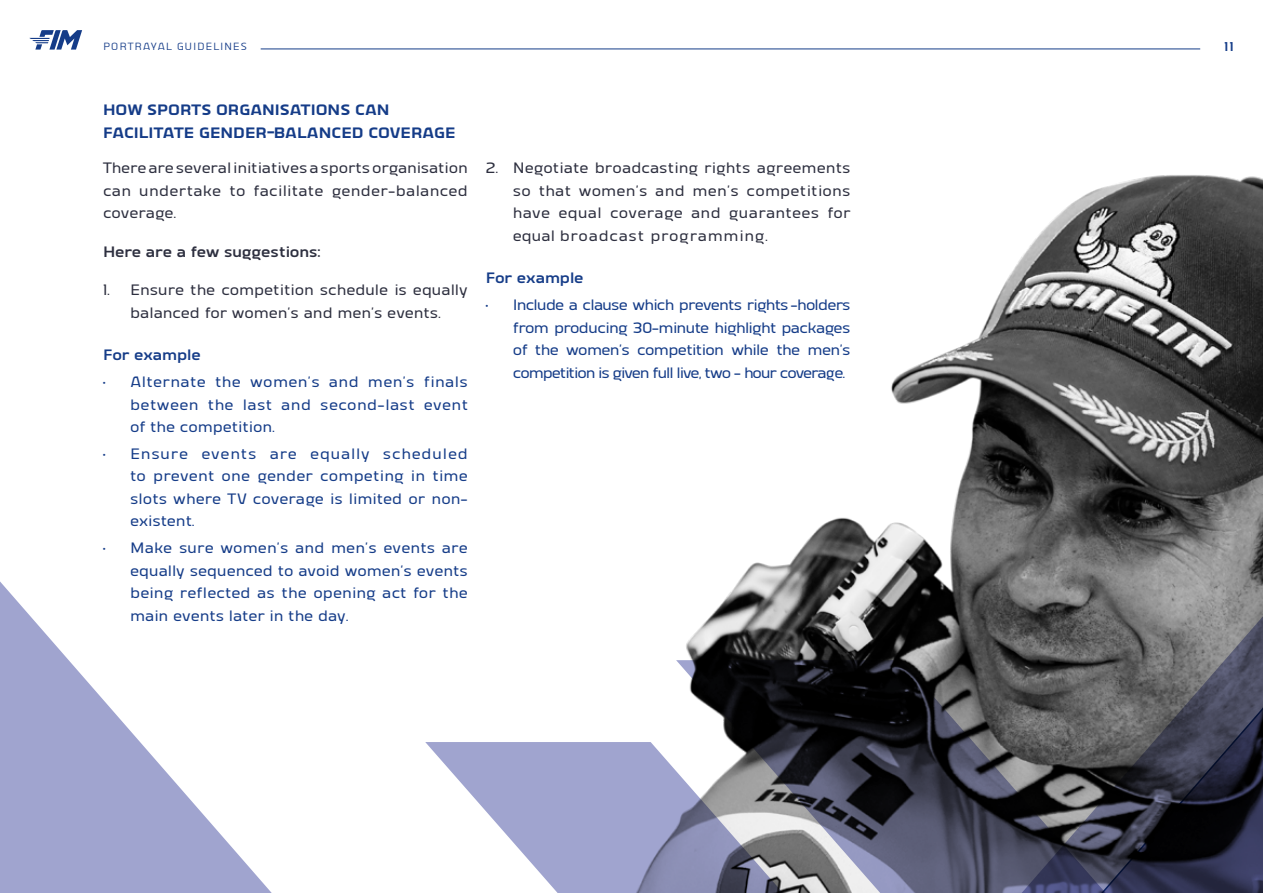
<style>
.page{position:relative;width:1263px;height:893px;background:#fff}
.page>*{position:absolute;margin:0;border:0;box-sizing:border-box;transform-origin:0 0}
.t1{font:500 19.5px/22.5px "Vogie";letter-spacing:.005em;color:#153c88;text-align:justify}
.t2{font:500 19.5px/22.5px "Vogie";letter-spacing:.01em;color:#2d2f3f;text-align:justify}
.t3{font:800 19.5px/23.4px "Vogie";color:#153c88}
.t4{font:700 19.5px "Vogie";letter-spacing:-.005em;color:#2d2f3f}
.t5{font:700 19.5px "Vogie";color:#153c88}
.t6{font:700 16.5px "Vogie";color:#153c88}
.t7{font:13.5px "Vogie";letter-spacing:.05em;color:#153c88}
</style>
<div class="page">
<svg style="left:30px;top:30px;width:52px;height:20px"></svg>
<hr style="left:261px;top:49px;width:939px;height:1px;background:#153c88">
<svg style="left:0;top:581px;width:272px;height:312px"></svg>
<img style="left:686px;top:175px;width:577px;height:485px">
<svg style="left:425px;top:742px;width:251px;height:151px;fill:#a0a4cf"></svg>
<svg style="left:676px;top:660px;width:156px;height:233px"></svg>
<svg style="left:900px;top:194px;width:363px;height:164px"></svg>
<svg style="left:832px;top:358px;width:431px;height:535px"></svg>
<p class="t7" style="left:103px;top:40px;width:146px">PORTRAYAL GUIDELINES</p>
<p class="t6" style="left:1224px;top:38px;width:10px">11</p>
<p class="t3" style="left:103px;top:97px;width:354px">HOW SPORTS ORGANISATIONS CAN<br>FACILITATE GENDER-BALANCED COVERAGE</p>
<p class="t2" style="left:103px;top:156px;width:366px">There are several initiatives a sports organisation can undertake to facilitate gender-balanced coverage.</p>
<p class="t4" style="left:103px;top:241px;width:219px">Here are a few suggestions:</p>
<p class="t2" style="left:103px;top:278px;width:366px;text-align:center">1. Ensure the competition schedule is equally balanced for women’s and men’s events.</p>
<p class="t5" style="left:103px;top:345px;width:99px">For example</p>
<p class="t1" style="left:130px;top:370px;width:339px;text-indent:-27px">• Alternate the women’s and men’s finals between the last and second-last event of the competition.</p>
<p class="t1" style="left:130px;top:442px;width:339px;text-indent:-27px">• Ensure events are equally scheduled to prevent one gender competing in time slots where TV coverage is limited or non&shy;existent.</p>
<p class="t1" style="left:130px;top:536px;width:339px;text-indent:-27px">• Make sure women’s and men’s events are equally sequenced to avoid women’s events being reflected as the opening act for the main events later in the day.</p>
<p class="t2" style="left:513px;top:156px;width:339px;text-indent:-27px">2. Negotiate broadcasting rights agreements so that women’s and men’s competitions have equal coverage and guarantees for equal broadcast programming.</p>
<p class="t5" style="left:486px;top:268px;width:99px">For example</p>
<p class="t1" style="left:513px;top:293px;width:339px;text-indent:-27px">• Include a clause which prevents rights-holders from producing 30-minute highlight packages of the women’s competition while the men’s competition is given full live, two - hour coverage.</p>
</div>
